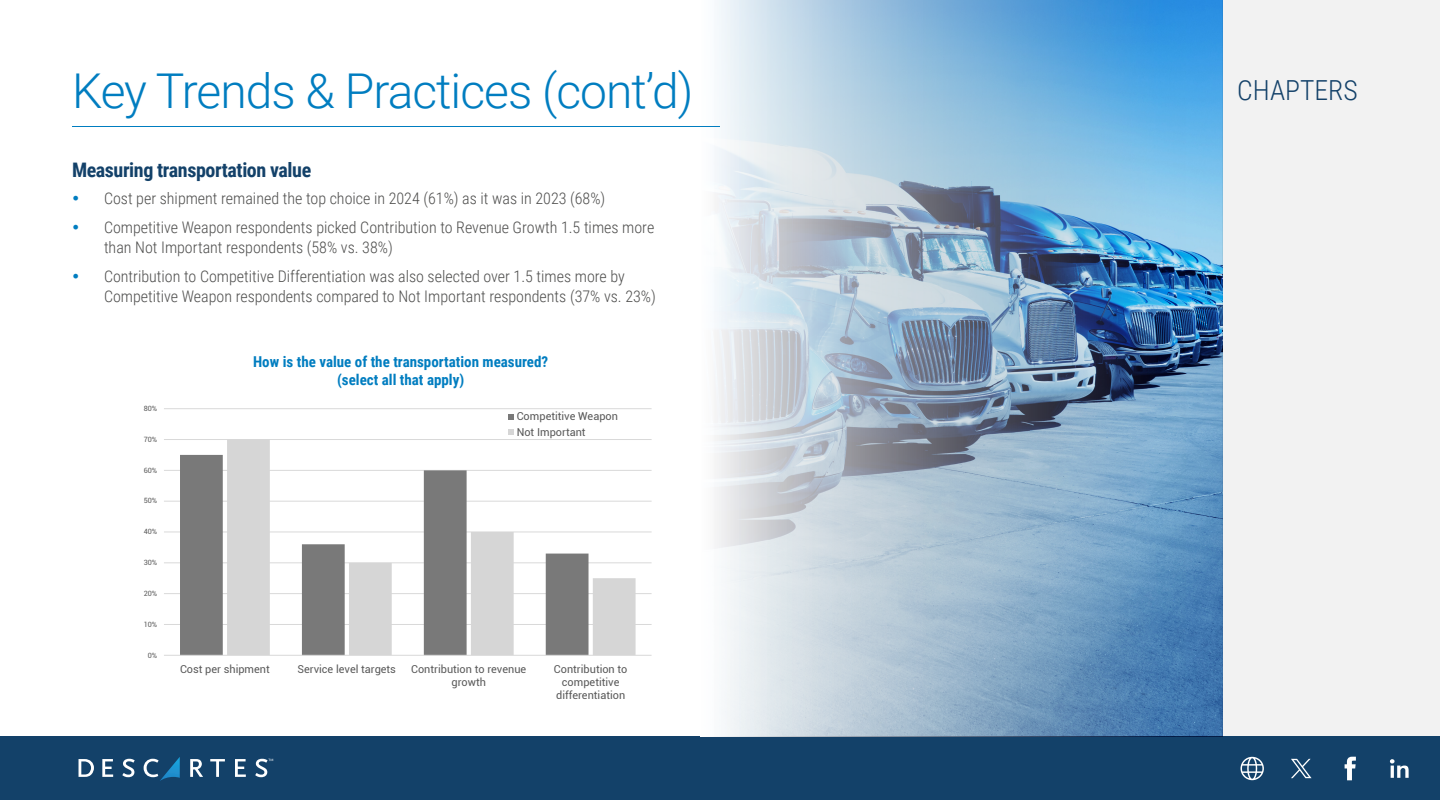
<style>
.page{position:relative;width:1440px;height:800px;background:#fff}
.page>*{position:absolute;margin:0;border:0;box-sizing:border-box;transform-origin:0 0}
.Heads{font:300 48px "Roboto";letter-spacing:-.02em;color:#007dc0}
.t1{font:300 27.6px "Roboto Condensed";color:#134169}
.Small_Subheads{font:700 20px "Roboto Condensed";letter-spacing:-.02em;color:#134169}
.t2{font:300 16px/20px "Roboto Condensed";color:#4e4e4d}
.Chart_Text_2{font:700 15px/18px "Roboto Condensed";color:#007dc0;text-align:center}
.t3{font:10.9px/13.1px "Roboto";color:#595959;text-align:center}
.t4{font:7.3px "Roboto";letter-spacing:.005em;color:#595959}
</style>
<div class="page">
<div style="left:1223px;top:0;width:217px;height:740px;background:#f2f2f2"></div>
<div style="left:0;top:737px;width:1440px;height:63px;background:#134169"></div>
<svg style="left:1241px;top:757px;width:23px;height:23px"></svg>
<svg style="left:1291px;top:759px;width:21px;height:19px"></svg>
<svg style="left:1345px;top:757px;width:11px;height:23px"></svg>
<svg style="left:1390px;top:759px;width:19px;height:19px"></svg>
<svg style="left:102px;top:759px;width:11px;height:18px"></svg>
<svg style="left:122px;top:759px;width:13px;height:18px"></svg>
<svg style="left:144px;top:757px;width:36px;height:24px"></svg>
<svg style="left:79px;top:759px;width:15px;height:18px"></svg>
<svg style="left:190px;top:759px;width:13px;height:18px"></svg>
<svg style="left:210px;top:759px;width:15px;height:18px"></svg>
<svg style="left:235px;top:759px;width:11px;height:18px"></svg>
<svg style="left:255px;top:759px;width:18px;height:18px"></svg>
<img style="left:1186px;top:0;width:37px;height:737px">
<img style="left:715px;top:0;width:471px;height:737px">
<hr style="left:72px;top:126px;width:648px;height:1px;background:#007dc0">
<hr style="left:164px;top:624px;width:488px;height:1px;background:#d9d9d9">
<hr style="left:164px;top:593px;width:488px;height:1px;background:#d9d9d9">
<hr style="left:164px;top:563px;width:488px;height:1px;background:#d9d9d9">
<hr style="left:164px;top:532px;width:488px;height:1px;background:#d9d9d9">
<hr style="left:164px;top:501px;width:488px;height:1px;background:#d9d9d9">
<hr style="left:164px;top:470px;width:488px;height:1px;background:#d9d9d9">
<hr style="left:164px;top:439px;width:488px;height:1px;background:#d9d9d9">
<hr style="left:164px;top:408px;width:488px;height:1px;background:#d9d9d9">
<svg style="left:180px;top:455px;width:47px;height:200px;background:#858585"></svg>
<svg style="left:227px;top:440px;width:409px;height:215px"></svg>
<hr style="left:164px;top:655px;width:488px;height:1px;background:#d9d9d9">
<svg style="left:508px;top:414px;width:6px;height:6px"></svg>
<svg style="left:508px;top:429px;width:6px;height:6px"></svg>
<p class="Heads" style="left:72px;top:57px;width:623px">Key Trends &amp; Practices (cont’d)</p>
<h2 class="t1" style="left:1237px;top:71px;width:122px">CHAPTERS</h2>
<p class="Small_Subheads" style="left:72px;top:156px;width:241px">Measuring transportation value</p>
<p class="t2" style="left:104px;top:188px;width:503px">Cost per shipment remained the top choice in 2024 (61%) as it was in 2023 (68%)</p>
<p class="t2" style="left:104px;top:217px;width:552px">Competitive Weapon respondents picked Contribution to Revenue Growth 1.5 times more than Not Important respondents (58% vs. 38%)</p>
<p class="t2" style="left:104px;top:266px;width:553px">Contribution to Competitive Differentiation was also selected over 1.5 times more by<br>Competitive Weapon respondents compared to Not Important respondents (37% vs. 23%)</p>
<p class="t4" style="left:144px;top:403px;width:15px">80%</p>
<p class="t4" style="left:144px;top:434px;width:15px">70%</p>
<p class="t4" style="left:144px;top:465px;width:15px">60%</p>
<p class="t4" style="left:144px;top:496px;width:15px">50%</p>
<p class="t4" style="left:144px;top:527px;width:15px">40%</p>
<p class="t4" style="left:144px;top:557px;width:15px">30%</p>
<p class="t4" style="left:144px;top:588px;width:15px">20%</p>
<p class="t4" style="left:144px;top:619px;width:15px">10%</p>
<p class="t4" style="left:148px;top:650px;width:11px">0%</p>
<p class="Chart_Text_2" style="left:253px;top:352px;width:297px">How is the value of the transportation measured? (select all that apply)</p>
<p class="t3" style="left:517px;top:408px;width:103px;line-height:15.5px;text-align:left">Competitive Weapon<br>Not Important</p>
<p class="t3" style="left:180px;top:662px;width:91px">Cost per shipment</p>
<p class="t3" style="left:298px;top:662px;width:100px">Service level targets</p>
<p class="t3" style="left:411px;top:662px;width:117px">Contribution to revenue growth</p>
<p class="t3" style="left:554px;top:662px;width:75px">Contribution to competitive differentiation</p>
</div>
